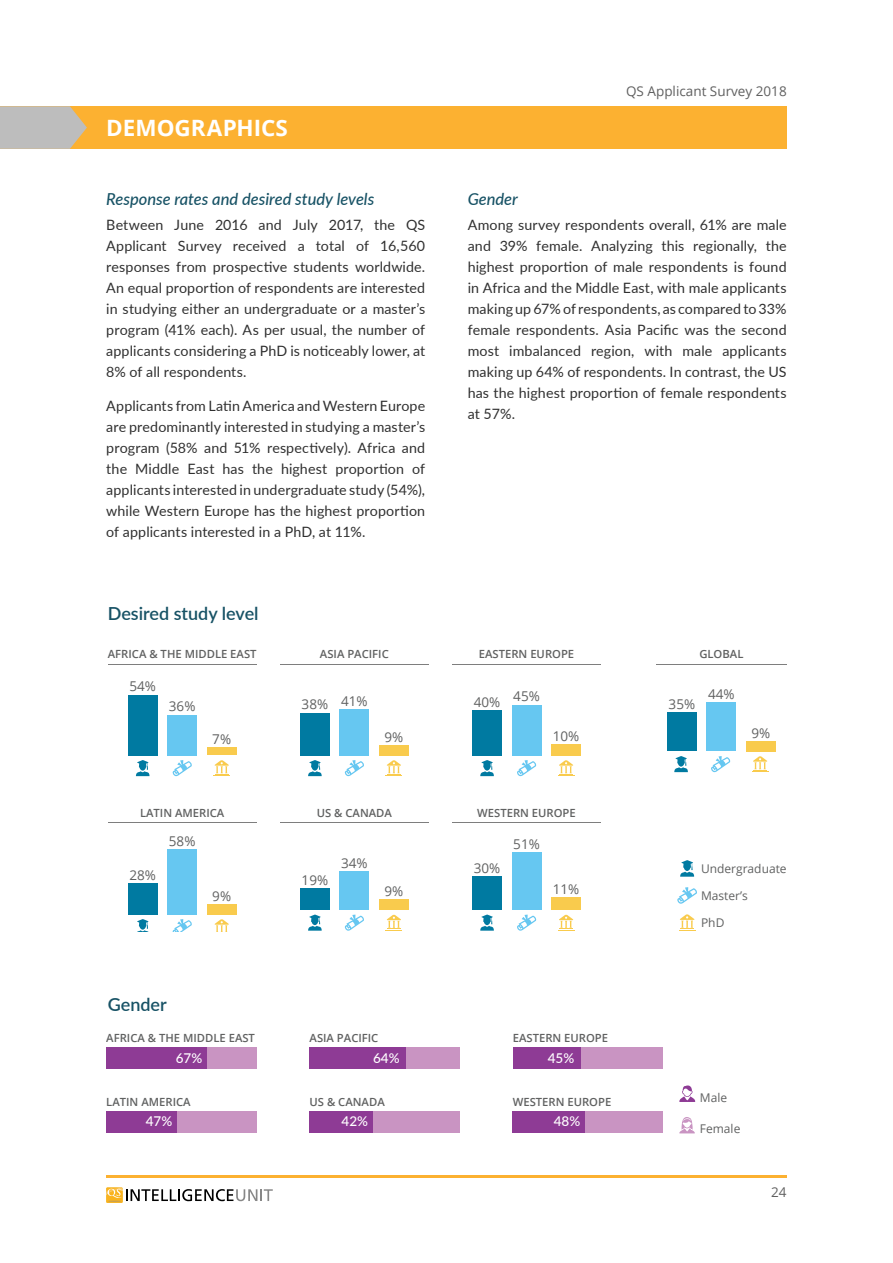
<style>
.page{position:relative;width:893px;height:1263px;background:#fff}
.page>*{position:absolute;margin:0;border:0;box-sizing:border-box;transform-origin:0 0}
.t1{font:700 22.5px "Open Sans";color:#fff}
.t2{font:600 18px "Lato";color:#175265}
.t3{font:italic 500 16.5px "Lato";color:#175265}
.t4{font:14.25px/21px "Lato";letter-spacing:.01em;color:#303030;text-align:justify}
.t5{font:13.5px "Open Sans";color:#606161}
.t6{font:13.5px "Open Sans";color:#606060}
.t7{font:500 13.5px "Lato";color:#fff}
.t8{font:12px "Open Sans";color:#606161}
.t9{font:600 11.25px "Open Sans";color:#606161}
</style>
<div class="page">
<hr style="left:106px;top:1176px;width:681px;height:2px;background:#fcb131">
<svg style="left:106px;top:1187px;width:167px;height:16px"></svg>
<div style="left:0;top:106px;width:787px;height:43px;background:#fcb131"></div>
<svg style="left:0;top:106px;width:87px;height:43px;background:#c3bbad"></svg>
<svg style="left:480px;top:914px;width:14px;height:17px"></svg>
<svg style="left:517px;top:914px;width:20px;height:17px"></svg>
<svg style="left:558px;top:915px;width:16px;height:16px"></svg>
<div style="left:472px;top:876px;width:30px;height:34px;background:#007aa1"></div>
<div style="left:512px;top:852px;width:29px;height:58px;background:#66c7f1"></div>
<div style="left:551px;top:897px;width:30px;height:13px;background:#f9cb4d"></div>
<hr style="left:452px;top:822px;width:149px;height:1px;background:#7e7e7e">
<svg style="left:680px;top:860px;width:14px;height:17px"></svg>
<svg style="left:677px;top:887px;width:20px;height:17px"></svg>
<svg style="left:679px;top:914px;width:16px;height:17px"></svg>
<svg style="left:137px;top:919px;width:12px;height:12px"></svg>
<svg style="left:172px;top:919px;width:20px;height:12px"></svg>
<svg style="left:214px;top:919px;width:15px;height:12px"></svg>
<div style="left:128px;top:883px;width:30px;height:31px;background:#007aa1"></div>
<div style="left:167px;top:849px;width:30px;height:65px;background:#66c7f1"></div>
<div style="left:207px;top:904px;width:30px;height:10px;background:#f9cb4d"></div>
<hr style="left:108px;top:822px;width:149px;height:1px;background:#7e7e7e">
<svg style="left:136px;top:760px;width:13px;height:16px"></svg>
<svg style="left:172px;top:760px;width:20px;height:16px"></svg>
<svg style="left:214px;top:760px;width:16px;height:16px"></svg>
<div style="left:128px;top:695px;width:30px;height:60px;background:#007aa1"></div>
<div style="left:167px;top:715px;width:30px;height:40px;background:#66c7f1"></div>
<div style="left:207px;top:747px;width:30px;height:8px;background:#f9cb4d"></div>
<hr style="left:108px;top:664px;width:149px;height:1px;background:#7e7e7e">
<svg style="left:308px;top:914px;width:14px;height:17px"></svg>
<svg style="left:345px;top:914px;width:19px;height:17px"></svg>
<svg style="left:386px;top:915px;width:16px;height:16px"></svg>
<div style="left:300px;top:888px;width:30px;height:22px;background:#007aa1"></div>
<div style="left:339px;top:872px;width:30px;height:38px;background:#66c7f1"></div>
<div style="left:379px;top:900px;width:30px;height:10px;background:#f9cb4d"></div>
<hr style="left:280px;top:822px;width:149px;height:1px;background:#7e7e7e">
<svg style="left:308px;top:760px;width:14px;height:16px"></svg>
<svg style="left:345px;top:760px;width:19px;height:16px"></svg>
<svg style="left:386px;top:760px;width:16px;height:16px"></svg>
<div style="left:300px;top:713px;width:30px;height:42px;background:#007aa1"></div>
<div style="left:339px;top:709px;width:30px;height:46px;background:#66c7f1"></div>
<div style="left:379px;top:745px;width:30px;height:10px;background:#f9cb4d"></div>
<hr style="left:280px;top:664px;width:149px;height:1px;background:#7e7e7e">
<svg style="left:480px;top:760px;width:14px;height:16px"></svg>
<svg style="left:517px;top:760px;width:20px;height:16px"></svg>
<svg style="left:558px;top:760px;width:16px;height:16px"></svg>
<div style="left:472px;top:710px;width:30px;height:45px;background:#007aa1"></div>
<div style="left:512px;top:705px;width:29px;height:50px;background:#66c7f1"></div>
<div style="left:551px;top:744px;width:30px;height:11px;background:#f9cb4d"></div>
<hr style="left:452px;top:664px;width:149px;height:1px;background:#7e7e7e">
<hr style="left:656px;top:664px;width:131px;height:1px;background:#7e7e7e">
<svg style="left:674px;top:756px;width:14px;height:16px"></svg>
<svg style="left:711px;top:756px;width:20px;height:16px"></svg>
<svg style="left:752px;top:756px;width:16px;height:16px"></svg>
<div style="left:667px;top:712px;width:30px;height:39px;background:#007aa1"></div>
<div style="left:706px;top:702px;width:30px;height:49px;background:#66c7f1"></div>
<div style="left:746px;top:741px;width:30px;height:10px;background:#f9cb4d"></div>
<div style="left:207px;top:1047px;width:49px;height:22px;background:#c994c2"></div>
<div style="left:106px;top:1047px;width:101px;height:22px;background:#8e3b95"></div>
<div style="left:406px;top:1047px;width:54px;height:22px;background:#c994c2"></div>
<div style="left:310px;top:1047px;width:96px;height:22px;background:#8e3b95"></div>
<div style="left:580px;top:1047px;width:83px;height:22px;background:#c994c2"></div>
<div style="left:513px;top:1047px;width:67px;height:22px;background:#8e3b95"></div>
<div style="left:177px;top:1112px;width:79px;height:21px;background:#c994c2"></div>
<div style="left:106px;top:1112px;width:71px;height:21px;background:#8e3b95"></div>
<div style="left:373px;top:1112px;width:87px;height:21px;background:#c994c2"></div>
<div style="left:310px;top:1112px;width:63px;height:21px;background:#8e3b95"></div>
<div style="left:585px;top:1112px;width:78px;height:21px;background:#c994c2"></div>
<div style="left:513px;top:1112px;width:72px;height:21px;background:#8e3b95"></div>
<svg style="left:679px;top:1085px;width:16px;height:17px"></svg>
<svg style="left:679px;top:1117px;width:16px;height:16px"></svg>
<h1 class="t1" style="left:106px;top:112px;width:183px">DEMOGRAPHICS</h1>
<p class="t3" style="left:106px;top:187px;width:269px">Response rates and desired study levels</p>
<p class="t4" style="left:106px;top:214px;width:320px">Between June 2016 and July 2017, the QS Applicant Survey received a total of 16,560 responses from prospective students worldwide.<br>An equal proportion of respondents are interested in studying either an undergraduate or a master’s program (41% each). As per usual, the number of applicants considering a PhD is noticeably lower, at 8% of all respondents.</p>
<p class="t4" style="left:106px;top:394px;width:320px">Applicants from Latin America and Western Europe are predominantly interested in studying a master’s program (58% and 51% respectively). Africa and the Middle East has the highest proportion of applicants interested in undergraduate study (54%), while Western Europe has the highest proportion of applicants interested in a PhD, at 11%.</p>
<p class="t2" style="left:108px;top:600px;width:152px">Desired study level</p>
<p class="t9" style="left:108px;top:646px;width:150px">AFRICA &amp; THE MIDDLE EAST</p>
<p class="t5" style="left:129px;top:677px;width:28px">54%</p>
<p class="t5" style="left:169px;top:697px;width:28px">36%</p>
<p class="t5" style="left:212px;top:730px;width:20px">7%</p>
<p class="t9" style="left:140px;top:805px;width:86px">LATIN AMERICA</p>
<p class="t5" style="left:129px;top:865px;width:28px">28%</p>
<p class="t5" style="left:169px;top:831px;width:28px">58%</p>
<p class="t5" style="left:212px;top:887px;width:20px">9%</p>
<p class="t2" style="left:108px;top:991px;width:61px">Gender</p>
<p class="t9" style="left:320px;top:646px;width:70px">ASIA PACIFIC</p>
<p class="t5" style="left:302px;top:693px;width:68px">38% 41%</p>
<p class="t5" style="left:384px;top:728px;width:20px">9%</p>
<p class="t9" style="left:317px;top:805px;width:77px">US &amp; CANADA</p>
<p class="t5" style="left:302px;top:871px;width:28px">19%</p>
<p class="t5" style="left:341px;top:854px;width:28px">34%</p>
<p class="t5" style="left:384px;top:882px;width:20px">9%</p>
<p class="t6" style="left:626px;top:82px;width:162px">QS Applicant Survey 2018</p>
<p class="t3" style="left:468px;top:187px;width:52px">Gender</p>
<p class="t4" style="left:468px;top:214px;width:320px">Among survey respondents overall, 61% are male and 39% female. Analyzing this regionally, the highest proportion of male respondents is found in Africa and the Middle East, with male applicants making up 67% of respondents, as compared to 33% female respondents. Asia Pacific was the second most imbalanced region, with male applicants making up 64% of respondents. In contrast, the US has the highest proportion of female respondents at 57%.</p>
<p class="t9" style="left:479px;top:646px;width:97px">EASTERN EUROPE</p>
<p class="t5" style="left:474px;top:690px;width:68px">40% 45%</p>
<p class="t5" style="left:553px;top:726px;width:28px">10%</p>
<p class="t9" style="left:477px;top:805px;width:100px">WESTERN EUROPE</p>
<p class="t5" style="left:474px;top:859px;width:28px">30%</p>
<p class="t5" style="left:513px;top:835px;width:28px">51%</p>
<p class="t5" style="left:553px;top:880px;width:28px">11%</p>
<p class="t9" style="left:699px;top:646px;width:46px">GLOBAL</p>
<p class="t5" style="left:669px;top:695px;width:28px">35%</p>
<p class="t5" style="left:708px;top:685px;width:28px">44%</p>
<p class="t5" style="left:751px;top:724px;width:20px">9%</p>
<p class="t8" style="left:701px;top:861px;width:87px">Undergraduate</p>
<p class="t8" style="left:701px;top:888px;width:48px">Master’s</p>
<p class="t8" style="left:701px;top:915px;width:25px">PhD</p>
<p class="t9" style="left:106px;top:1030px;width:150px">AFRICA &amp; THE MIDDLE EAST</p>
<p class="t9" style="left:310px;top:1030px;width:70px">ASIA PACIFIC</p>
<p class="t9" style="left:513px;top:1030px;width:97px">EASTERN EUROPE</p>
<p class="t7" style="left:176px;top:1048px;width:28px">67%</p>
<p class="t7" style="left:373px;top:1048px;width:28px">64%</p>
<p class="t7" style="left:548px;top:1048px;width:28px">45%</p>
<p class="t9" style="left:106px;top:1094px;width:86px">LATIN AMERICA</p>
<p class="t9" style="left:310px;top:1094px;width:77px">US &amp; CANADA</p>
<p class="t9" style="left:513px;top:1094px;width:100px">WESTERN EUROPE</p>
<p class="t8" style="left:700px;top:1089px;width:29px">Male</p>
<p class="t8" style="left:700px;top:1121px;width:42px">Female</p>
<p class="t7" style="left:146px;top:1112px;width:28px">47%</p>
<p class="t7" style="left:341px;top:1112px;width:28px">42%</p>
<p class="t7" style="left:554px;top:1112px;width:28px">48%</p>
<p class="t6" style="left:771px;top:1183px;width:17px">24</p>
</div>
